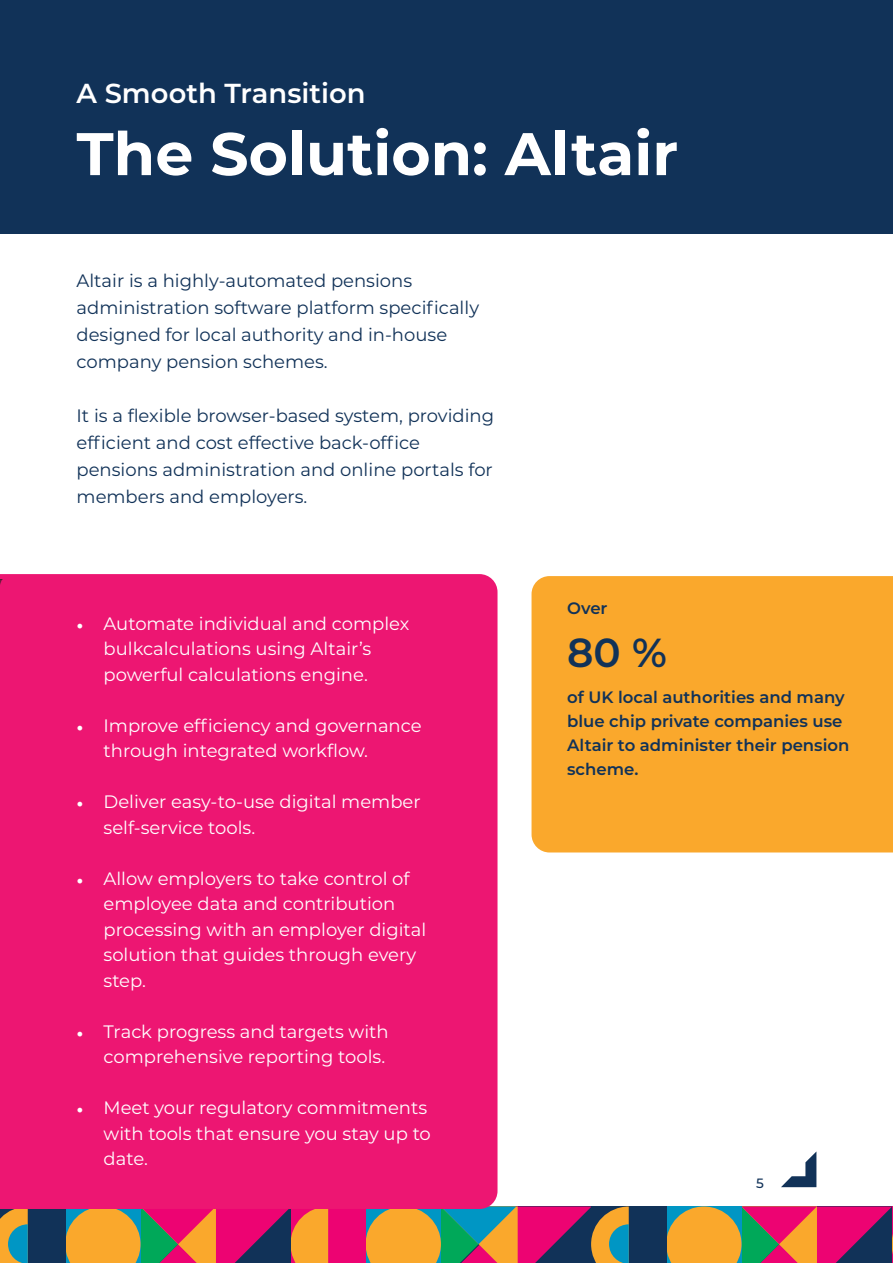
<style>
.page{position:relative;width:893px;height:1263px;background:#fff}
.page>*{position:absolute;margin:0;border:0;box-sizing:border-box;transform-origin:0 0}
.t1{font:700 60px "Montserrat";color:#fff}
.t2{font:600 40.5px "Montserrat";color:#113258}
.t3{font:600 27.45px "Montserrat";color:#fff}
.t4{font:18px/25.5px "Montserrat";color:#fff}
.t5{font:18px/27px "Montserrat";color:#113258}
.t6{font:600 16.5px/24px "Montserrat";color:#113258}
.t7{font:500 13.5px "Montserrat";color:#113258}
.s1{font-family:"Minion Pro"}
</style>
<div class="page">
<svg style="left:781px;top:1152px;width:35px;height:35px"></svg>
<div style="left:0;top:0;width:893px;height:234px;background:#113258"></div>
<div style="left:290px;top:1206px;width:76px;height:57px;background:#ed0372"></div>
<svg style="left:65px;top:1209px;width:263px;height:54px;background:#bd674f"></svg>
<div style="left:0;top:1206px;width:65px;height:57px;background:#113258"></div>
<svg style="left:0;top:1209px;width:28px;height:54px;background:#8b9b6a"></svg>
<svg style="left:666px;top:1206px;width:227px;height:57px;background:#b25e56"></svg>
<div style="left:591px;top:1206px;width:75px;height:57px;background:#113258"></div>
<svg style="left:366px;top:1206px;width:263px;height:57px;background:#99745c"></svg>
<div style="left:0;top:574px;width:497px;height:635px;background:#ed1672"></div>
<div style="left:531px;top:576px;width:362px;height:276px;background:#faa82c"></div>
<p class="t3" style="left:77px;top:74px;width:290px">A Smooth Transition</p>
<p class="t1" style="left:77px;top:111px;width:603px">The Solution: Altair</p>
<p class="t5" style="left:77px;top:267px;width:404px">Altair is a highly-automated pensions administration software platform specifically designed for local authority and in-house company pension schemes.</p>
<p class="t5" style="left:77px;top:402px;width:419px">It is a flexible browser-based system, providing efficient and cost effective back-office pensions administration and online portals for members and employers.</p>
<p class="t4" style="left:104px;top:610px;width:307px;text-indent:-27px"><span class="s1">•</span> Automate individual and complex bulkcalculations using Altair’s powerful calculations engine.</p>
<p class="t4" style="left:104px;top:712px;width:320px;text-indent:-27px"><span class="s1">•</span> Improve efficiency and governance through integrated workflow.</p>
<p class="t4" style="left:104px;top:788px;width:319px;text-indent:-27px"><span class="s1">•</span> Deliver easy-to-use digital member self-service tools.</p>
<p class="t4" style="left:104px;top:865px;width:324px;text-indent:-27px"><span class="s1">•</span> Allow employers to take control of employee data and contribution processing with an employer digital solution that guides through every step.</p>
<p class="t4" style="left:77px;top:1018px;width:314px;text-align:right"><span class="s1">•</span> Track progress and targets with comprehensive reporting tools.</p>
<p class="t4" style="left:104px;top:1094px;width:329px;text-indent:-27px"><span class="s1">•</span> Meet your regulatory commitments with tools that ensure you stay up to date.</p>
<p class="t6" style="left:567px;top:595px;width:42px">Over</p>
<p class="t2" style="left:567px;top:623px;width:101px">80 %</p>
<p class="t6" style="left:567px;top:684px;width:279px">of UK local authorities and many blue chip private companies use</p>
<p class="t6" style="left:567px;top:732px;width:284px">Altair to administer their pension scheme.</p>
<p class="t7" style="left:756px;top:1173px;width:9px">5</p>
</div>
